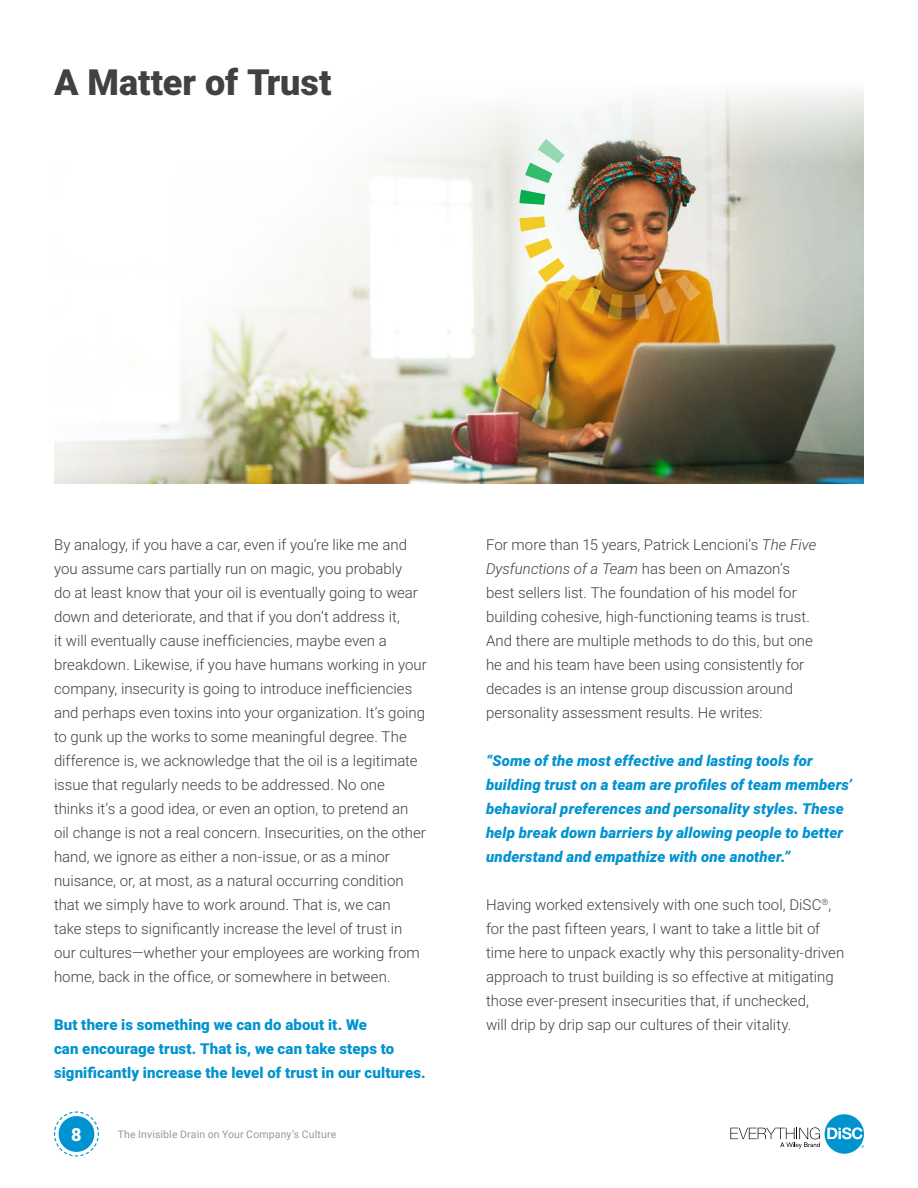
<style>
.page{position:relative;width:918px;height:1188px;background:#fff}
.page>*{position:absolute;margin:0;border:0;box-sizing:border-box;transform-origin:0 0}
.t1{font:900 36px "Roboto";color:#414042}
.t2{font:900 18px "Roboto";color:#fff}
.t3{font:300 15px/24px "Roboto";color:#414042}
.t4{font:italic 900 15px/24px "Roboto";letter-spacing:.01em;color:#0093d0}
.t5{font:900 15px/24px "Roboto";letter-spacing:.01em;color:#0093d0}
.t6{font:10.5px "Roboto";letter-spacing:.015em;color:#98989a}
.s1{font-style:italic}
</style>
<div class="page">
<svg style="left:730px;top:1114px;width:134px;height:40px"></svg>
<svg style="left:54px;top:1111px;width:45px;height:46px"></svg>
<img style="left:54px;top:91px;width:810px;height:392px">
<svg style="left:712px;top:190px;width:26px;height:15px"></svg>
<img style="left:656px;top:107px;width:76px;height:76px">
<svg style="left:634px;top:102px;width:15px;height:26px"></svg>
<svg style="left:712px;top:216px;width:26px;height:15px"></svg>
<img style="left:656px;top:238px;width:76px;height:76px">
<svg style="left:634px;top:294px;width:16px;height:26px"></svg>
<svg style="left:608px;top:102px;width:15px;height:26px"></svg>
<svg style="left:525px;top:107px;width:76px;height:76px"></svg>
<svg style="left:519px;top:190px;width:26px;height:15px"></svg>
<svg style="left:608px;top:294px;width:15px;height:26px"></svg>
<img style="left:525px;top:238px;width:76px;height:76px">
<svg style="left:519px;top:216px;width:26px;height:16px"></svg>
<h1 class="t1" style="left:54px;top:56px;width:279px">A Matter of Trust</h1>
<p class="t3" style="left:54px;top:533px;width:374px">By analogy, if you have a car, even if you’re like me and you assume cars partially run on magic, you probably<br>do at least know that your oil is eventually going to wear down and deteriorate, and that if you don’t address it,<br>it will eventually cause inefficiencies, maybe even a breakdown. Likewise, if you have humans working in your company, insecurity is going to introduce inefficiencies and perhaps even toxins into your organization. It’s going to gunk up the works to some meaningful degree. The difference is, we acknowledge that the oil is a legitimate issue that regularly needs to be addressed. No one thinks it’s a good idea, or even an option, to pretend an oil change is not a real concern. Insecurities, on the other hand, we ignore as either a non-issue, or as a minor nuisance, or, at most, as a natural occurring condition that we simply have to work around. That is, we can<br>take steps to significantly increase the level of trust in our cultures—whether your employees are working from home, back in the office, or somewhere in between.</p>
<p class="t5" style="left:54px;top:1013px;width:373px">But there is something we can do about it. We<br>can encourage trust. That is, we can take steps to significantly increase the level of trust in our cultures.</p>
<p class="t2" style="left:71px;top:1122px;width:12px">8</p>
<p class="t6" style="left:118px;top:1127px;width:220px">The Invisible Drain on Your Company’s Culture</p>
<p class="t3" style="left:486px;top:533px;width:332px">For more than 15 years, Patrick Lencioni’s <span class="s1">The Five Dysfunctions of a Team</span> has been on Amazon’s best sellers list. The foundation of his model for building cohesive, high-functioning teams is trust.<br>And there are multiple methods to do this, but one he and his team have been using consistently for decades is an intense group discussion around personality assessment results. He writes:</p>
<p class="t4" style="left:486px;top:749px;width:367px">“Some of the most effective and lasting tools for building trust on a team are profiles of team members’ behavioral preferences and personality styles. These help break down barriers by allowing people to better understand and empathize with one another.”</p>
<p class="t3" style="left:486px;top:893px;width:360px">Having worked extensively with one such tool, DiSC<sup>®</sup>, for the past fifteen years, I want to take a little bit of time here to unpack exactly why this personality-driven approach to trust building is so effective at mitigating those ever-present insecurities that, if unchecked,<br>will drip by drip sap our cultures of their vitality.</p>
</div>
